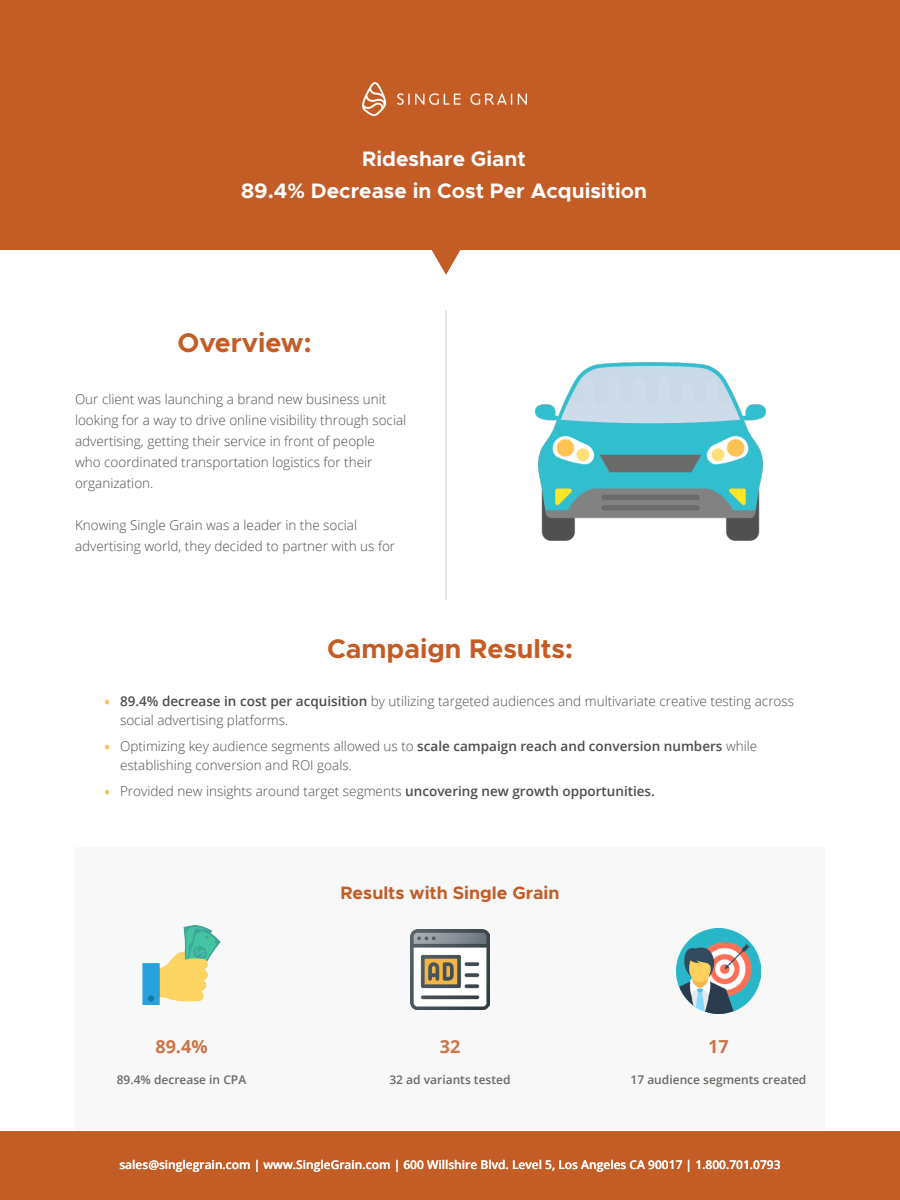
<style>
.page{position:relative;width:900px;height:1200px;background:#fff}
.page>*{position:absolute;margin:0;border:0;box-sizing:border-box;transform-origin:0 0}
.t1{font:700 27px "Metropolis";color:#c45c26}
.t2{font:700 21px/31.5px "Metropolis";color:#fff;text-align:center}
.t3{font:700 18px "Metropolis";color:#c45c26}
.t4{font:700 18px "Open Sans";color:#cd7547}
.t5{font:300 13.5px/21px "Open Sans";color:#4d4d4f}
.t6{font:600 12px "Open Sans";color:#fff}
.t7{font:600 12px "Open Sans";color:#6c6963}
.s1{font-size:27px;color:#f7c061}
.s2{font-weight:600}
</style>
<div class="page">
<div style="left:1px;top:1132px;width:898px;height:67px;background:#c45c26"></div>
<div style="left:0;top:1131px;width:900px;height:69px;border:2px solid #c45c26"></div>
<div style="left:0;top:0;width:900px;height:250px;background:#c45c26"></div>
<div style="left:75px;top:848px;width:750px;height:282px;background:#f8f8f8"></div>
<img style="left:362px;top:83px;width:165px;height:33px">
<svg style="left:432px;top:250px;width:29px;height:25px"></svg>
<img style="left:410px;top:930px;width:80px;height:79px">
<img style="left:142px;top:925px;width:79px;height:80px">
<img style="left:676px;top:929px;width:85px;height:84px">
<img style="left:536px;top:362px;width:229px;height:179px">
<hr style="left:445px;top:310px;width:2px;height:290px;background:#d1d3d4">
<h2 class="t2" style="left:241px;top:143px;width:407px">Rideshare Giant<br>89.4% Decrease in Cost Per Acquisition</h2>
<h1 class="t1" style="left:177px;top:326px;width:136px">Overview:</h1>
<p class="t5" style="left:75px;top:389px;width:333px">Our client was launching a brand new business unit looking for a way to drive online visibility through social advertising, getting their service in front of people<br>who coordinated transportation logistics for their organization.</p>
<p class="t5" style="left:75px;top:515px;width:322px">Knowing Single Grain was a leader in the social advertising world, they decided to partner with us for</p>
<h1 class="t1" style="left:327px;top:631px;width:247px">Campaign Results:</h1>
<p class="t5" style="left:120px;top:691px;width:676px;line-height:19.5px;text-indent:-18px"><span class="s1">•</span> <span class="s2">89.4% decrease in cost per acquisition</span> by utilizing targeted audiences and multivariate creative testing across social advertising platforms.</p>
<p class="t5" style="left:120px;top:736px;width:639px;line-height:19.5px;text-indent:-18px"><span class="s1">•</span> Optimizing key audience segments allowed us to <span class="s2">scale campaign reach and conversion numbers</span> while establishing conversion and ROI goals.</p>
<p class="t5" style="left:102px;top:780px;width:554px"><span class="s1">•</span> Provided new insights around target segments <span class="s2">uncovering new growth opportunities.</span></p>
<h3 class="t4" style="left:155px;top:1034px;width:54px">89.4%</h3>
<p class="t7" style="left:117px;top:1071px;width:131px">89.4% decrease in CPA</p>
<h3 class="t3" style="left:340px;top:881px;width:221px">Results with Single Grain</h3>
<h3 class="t4" style="left:440px;top:1034px;width:22px">32</h3>
<p class="t7" style="left:389px;top:1071px;width:123px">32 ad variants tested</p>
<h3 class="t4" style="left:708px;top:1034px;width:22px">17</h3>
<p class="t7" style="left:631px;top:1071px;width:177px">17 audience segments created</p>
<p class="t6" style="left:119px;top:1156px;width:663px">sales@singlegrain.com | www.SingleGrain.com | 600 Willshire Blvd. Level 5, Los Angeles CA 90017 | 1.800.701.0793</p>
</div>
